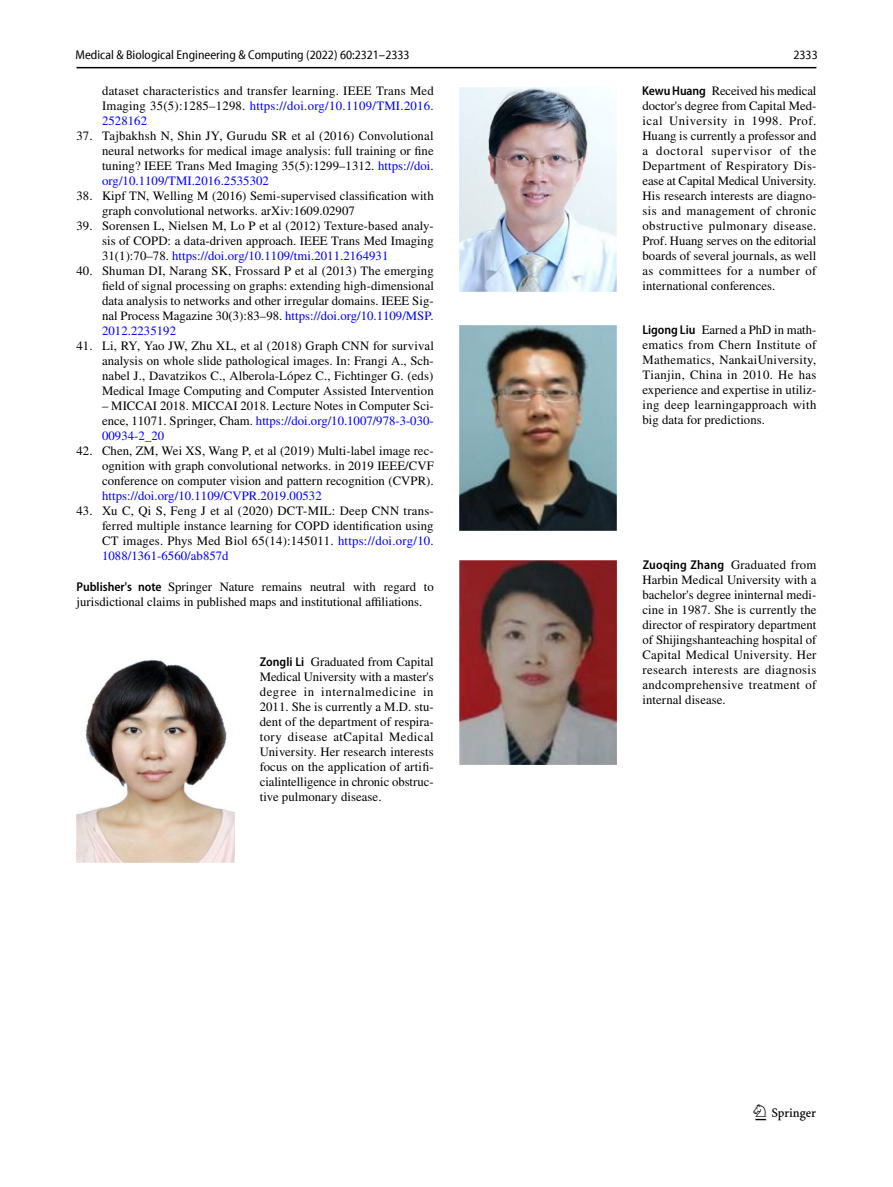
<style>
.page{position:relative;width:893px;height:1187px;background:#fff}
.page>*{position:absolute;margin:0;border:0;box-sizing:border-box;transform-origin:0 0}
.t1{font:22.5px "Springnew Regular 3";color:#000}
.t2{font:12.75px/15px "STIX";letter-spacing:.005em;color:#000;text-align:justify}
.t3{font:semi-condensed 12.75px "Myriad Pro Unic";color:#000}
.t4{font:12.75px "STIX";letter-spacing:.005em;color:#00f}
.s1{color:#00f}
.s2{font-family:"Myriad Pro";font-weight:600;font-stretch:semi-condensed}
</style>
<div class="page">
<hr style="left:77px;top:67px;width:739px;height:1px;background:#000">
<img style="left:77px;top:659px;width:157px;height:203px">
<img style="left:459px;top:87px;width:158px;height:204px">
<img style="left:459px;top:325px;width:158px;height:205px">
<img style="left:459px;top:560px;width:158px;height:204px">
<p class="t3" style="left:76px;top:50px;width:335px">Medical &amp; Biological Engineering &amp; Computing (2022) 60:2321–2333</p>
<p class="t3" style="left:793px;top:50px;width:26px">2333</p>
<p class="t2" style="left:102px;top:84px;width:333px">dataset characteristics and transfer learning. IEEE Trans Med Imaging 35(5):1285–1298. <span class="s1">https://doi.org/10.1109/TMI.2016.<br>2528162</span></p>
<p class="t2" style="left:102px;top:129px;width:333px;text-indent:-26px">37. Tajbakhsh N, Shin JY, Gurudu SR et al (2016) Convolutional neural networks for medical image analysis: full training or fine tuning? IEEE Trans Med Imaging 35(5):1299–1312. <span class="s1">https://doi. org/10.1109/TMI.2016.2535302</span></p>
<p class="t2" style="left:102px;top:189px;width:333px;text-indent:-26px">38. Kipf TN, Welling M (2016) Semi-supervised classification with graph convolutional networks. arXiv:1609.02907</p>
<p class="t2" style="left:102px;top:219px;width:333px;text-indent:-26px">39. Sorensen L, Nielsen M, Lo P et al (2012) Texture-based analy&shy;sis of COPD: a data-driven approach. IEEE Trans Med Imaging 31(1):70–78. <span class="s1">https://doi.org/10.1109/tmi.2011.2164931</span></p>
<p class="t2" style="left:102px;top:264px;width:333px;text-indent:-26px">40. Shuman DI, Narang SK, Frossard P et al (2013) The emerging field of signal processing on graphs: extending high-dimensional data analysis to networks and other irregular domains. IEEE Sig&shy;nal Process Magazine 30(3):83–98. <span class="s1">https://doi.org/10.1109/MSP.<br>2012.2235192</span></p>
<p class="t2" style="left:102px;top:339px;width:333px;text-indent:-26px">41. Li, RY, Yao JW, Zhu XL, et al (2018) Graph CNN for survival analysis on whole slide pathological images. In: Frangi A., Sch&shy;nabel J., Davatzikos C., Alberola-López C., Fichtinger G. (eds)<br>Medical Image Computing and Computer Assisted Intervention</p>
<p class="t2" style="left:102px;top:399px;width:333px">– MICCAI 2018. MICCAI 2018. Lecture Notes in Computer Sci&shy;ence, 11071. Springer, Cham. <span class="s1">https://doi.org/10.1007/978-3-030- 00934-2_20</span></p>
<p class="t2" style="left:102px;top:444px;width:333px;text-indent:-26px">42. Chen, ZM, Wei XS, Wang P, et al (2019) Multi-label image rec&shy;ognition with graph convolutional networks. in 2019 IEEE/CVF conference on computer vision and pattern recognition (CVPR).</p>
<p class="t4" style="left:102px;top:487px;width:221px">https://doi.org/10.1109/CVPR.2019.00532</p>
<p class="t2" style="left:102px;top:504px;width:333px;text-indent:-26px">43. Xu C, Qi S, Feng J et al (2020) DCT-MIL: Deep CNN trans&shy;ferred multiple instance learning for COPD identification using CT images. Phys Med Biol 65(14):145011. <span class="s1">https://doi.org/10.<br>1088/1361-6560/ab857d</span></p>
<p class="t2" style="left:77px;top:580px;width:359px"><span class="s2">Publisher's note</span> Springer Nature remains neutral with regard to jurisdictional claims in published maps and institutional affiliations.</p>
<p class="t2" style="left:260px;top:655px;width:176px"><span class="s2">Zongli Li</span> Graduated from Capital Medical University with a master's degree in internalmedicine in 2011. She is currently a M.D. stu&shy;dent of the department of respira&shy;tory disease atCapital Medical University. Her research interests focus on the application of artifi&shy;cialintelligence in chronic obstruc&shy;tive pulmonary disease.</p>
<p class="t2" style="left:642px;top:84px;width:176px"><span class="s2">Kewu Huang</span> Received his medical doctor's degree from Capital Med&shy;ical University in 1998. Prof.<br>Huang is currently a professor and a doctoral supervisor of the Department of Respiratory Dis&shy;ease at Capital Medical University.<br>His research interests are diagno&shy;sis and management of chronic obstructive pulmonary disease.<br>Prof. Huang serves on the editorial boards of several journals, as well as committees for a number of international conferences.</p>
<p class="t2" style="left:642px;top:323px;width:176px"><span class="s2">Ligong Liu</span> Earned a PhD in math&shy;ematics from Chern Institute of Mathematics, NankaiUniversity, Tianjin, China in 2010. He has experience and expertise in utiliz&shy;ing deep learningapproach with big data for predictions.</p>
<p class="t2" style="left:642px;top:557px;width:176px"><span class="s2">Zuoqing Zhang</span> Graduated from Harbin Medical University with a bachelor's degree ininternal medi&shy;cine in 1987. She is currently the director of respiratory department of Shijingshanteaching hospital of Capital Medical University. Her research interests are diagnosis andcomprehensive treatment of internal disease.</p>
<h1 class="t1" style="left:755px;top:1104px;width:62px">1 3</h1>
</div>
